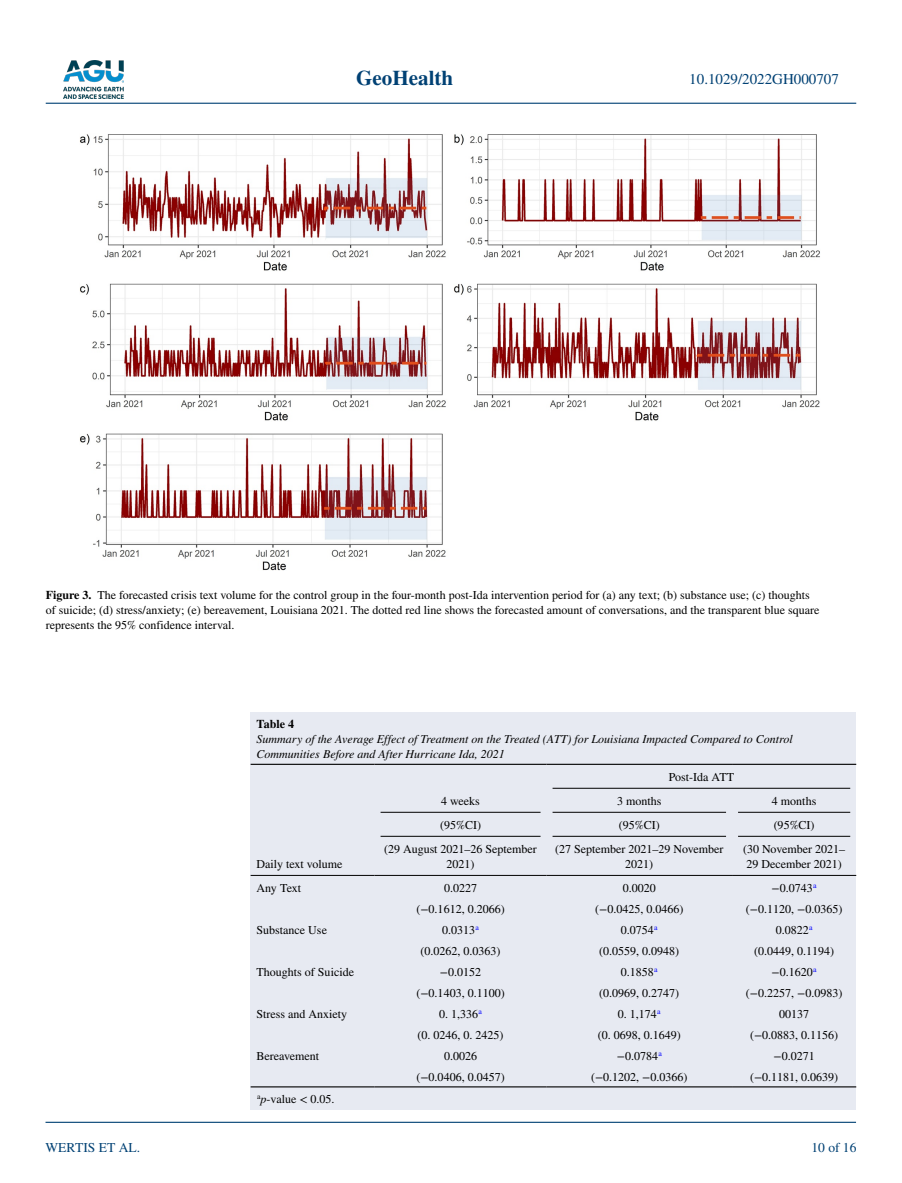
<style>
.page{position:relative;width:902px;height:1183px;background:#fff}
.page>*{position:absolute;margin:0;border:0;box-sizing:border-box;transform-origin:0 0}
.t1{font:700 21px "STIX";color:#004174}
.t2{font:15px "STIX";color:#004174}
.t3{font:13.5px "STIX";color:#004174}
.t4{font:12px/15px "STIX";color:#000}
.t5{font:italic 12px/15px "STIX";color:#000}
.t6{font:700 12px "STIX";color:#000}
.s1{font-weight:700}
.s2{font-style:italic}
</style>
<div class="page">
<img style="left:63px;top:60px;width:60px;height:39px">
<hr style="left:46px;top:103px;width:810px;height:1px;background:#004174">
<hr style="left:45px;top:1121px;width:810px;height:1px;background:#004174">
<img style="left:80px;top:134px;width:740px;height:436px">
<div style="left:250px;top:712px;width:606px;height:51px;background:#e7eaf2"></div>
<div style="left:250px;top:763px;width:606px;height:346px;background:#e7eaf2"></div>
<hr style="left:250px;top:763px;width:124px;height:1px;background:#000">
<hr style="left:250px;top:874px;width:124px;height:1px;background:#000">
<hr style="left:374px;top:763px;width:172px;height:1px;background:#000">
<hr style="left:546px;top:763px;width:186px;height:1px;background:#000">
<hr style="left:732px;top:763px;width:124px;height:1px;background:#000">
<hr style="left:374px;top:874px;width:172px;height:1px;background:#000">
<hr style="left:546px;top:874px;width:186px;height:1px;background:#000">
<hr style="left:732px;top:874px;width:124px;height:1px;background:#000">
<hr style="left:250px;top:1085px;width:124px;height:2px;background:#000">
<hr style="left:374px;top:1085px;width:172px;height:2px;background:#000">
<hr style="left:546px;top:1085px;width:186px;height:2px;background:#000">
<hr style="left:732px;top:1085px;width:124px;height:2px;background:#000">
<hr style="left:552px;top:787px;width:298px;height:1px;background:#000">
<hr style="left:380px;top:811px;width:160px;height:1px;background:#000">
<hr style="left:552px;top:811px;width:174px;height:1px;background:#000">
<hr style="left:738px;top:811px;width:112px;height:1px;background:#000">
<hr style="left:380px;top:835px;width:160px;height:1px;background:#000">
<hr style="left:552px;top:835px;width:174px;height:1px;background:#000">
<hr style="left:738px;top:835px;width:112px;height:1px;background:#000">
<h1 class="t1" style="left:356px;top:66px;width:98px">GeoHealth</h1>
<p class="t2" style="left:689px;top:69px;width:151px">10.1029/2022GH000707</p>
<p class="t4" style="left:46px;top:588px;width:775px"><span class="s1">Figure 3.</span> The forecasted crisis text volume for the control group in the four-month post-Ida intervention period for (a) any text; (b) substance use; (c) thoughts of suicide; (d) stress/anxiety; (e) bereavement, Louisiana 2021. The dotted red line shows the forecasted amount of conversations, and the transparent blue square represents the 95% confidence interval.</p>
<p class="t6" style="left:256px;top:716px;width:39px">Table 4</p>
<p class="t5" style="left:256px;top:730px;width:537px">Summary of the Average Effect of Treatment on the Treated (ATT) for Louisiana Impacted Compared to Control<br>Communities Before and After Hurricane Ida, 2021</p>
<p class="t4" style="left:668px;top:769px;width:67px">Post-Ida ATT</p>
<p class="t4" style="left:256px;top:856px;width:87px">Daily text volume</p>
<p class="t4" style="left:441px;top:793px;width:40px">4 weeks</p>
<p class="t4" style="left:617px;top:793px;width:46px">3 months</p>
<p class="t4" style="left:771px;top:793px;width:46px">4 months</p>
<p class="t4" style="left:440px;top:817px;width:42px">(95%CI)</p>
<p class="t4" style="left:618px;top:817px;width:42px">(95%CI)</p>
<p class="t4" style="left:773px;top:817px;width:42px">(95%CI)</p>
<p class="t4" style="left:384px;top:841px;width:154px;text-align:center">(29 August 2021–26 September<br>2021)</p>
<p class="t4" style="left:555px;top:841px;width:170px;text-align:center">(27 September 2021–29 November<br>2021)</p>
<p class="t4" style="left:743px;top:841px;width:103px">(30 November 2021–<br>29 December 2021)</p>
<p class="t3" style="left:45px;top:1138px;width:96px">WERTIS ET AL.</p>
<p class="t4" style="left:256px;top:880px;width:46px">Any Text</p>
<p class="t4" style="left:444px;top:880px;width:34px">0.0227</p>
<p class="t4" style="left:622px;top:880px;width:34px">0.0020</p>
<p class="t4" style="left:771px;top:880px;width:47px">−0.0743<sup>a</sup></p>
<p class="t4" style="left:416px;top:901px;width:90px">(−0.1612, 0.2066)</p>
<p class="t4" style="left:595px;top:901px;width:90px">(−0.0425, 0.0466)</p>
<p class="t4" style="left:745px;top:901px;width:98px">(−0.1120, −0.0365)</p>
<p class="t4" style="left:256px;top:922px;width:72px">Substance Use</p>
<p class="t4" style="left:442px;top:922px;width:38px">0.0313<sup>a</sup></p>
<p class="t4" style="left:621px;top:922px;width:38px">0.0754<sup>a</sup></p>
<p class="t4" style="left:775px;top:922px;width:38px">0.0822<sup>a</sup></p>
<p class="t4" style="left:420px;top:943px;width:81px">(0.0262, 0.0363)</p>
<p class="t4" style="left:599px;top:943px;width:81px">(0.0559, 0.0948)</p>
<p class="t4" style="left:754px;top:943px;width:81px">(0.0449, 0.1194)</p>
<p class="t4" style="left:256px;top:964px;width:99px">Thoughts of Suicide</p>
<p class="t4" style="left:440px;top:964px;width:43px">−0.0152</p>
<p class="t4" style="left:620px;top:964px;width:38px">0.1858<sup>a</sup></p>
<p class="t4" style="left:771px;top:964px;width:47px">−0.1620<sup>a</sup></p>
<p class="t4" style="left:416px;top:985px;width:90px">(−0.1403, 0.1100)</p>
<p class="t4" style="left:599px;top:985px;width:81px">(0.0969, 0.2747)</p>
<p class="t4" style="left:745px;top:985px;width:98px">(−0.2257, −0.0983)</p>
<p class="t4" style="left:256px;top:1006px;width:92px">Stress and Anxiety</p>
<p class="t4" style="left:439px;top:1006px;width:44px">0. 1,336<sup>a</sup></p>
<p class="t4" style="left:618px;top:1006px;width:44px">0. 1,174<sup>a</sup></p>
<p class="t4" style="left:779px;top:1006px;width:31px">00137</p>
<p class="t4" style="left:417px;top:1027px;width:87px">(0. 0246, 0. 2425)</p>
<p class="t4" style="left:597px;top:1027px;width:84px">(0. 0698, 0.1649)</p>
<p class="t4" style="left:750px;top:1027px;width:90px">(−0.0883, 0.1156)</p>
<p class="t4" style="left:256px;top:1048px;width:64px">Bereavement</p>
<p class="t4" style="left:444px;top:1048px;width:34px">0.0026</p>
<p class="t4" style="left:616px;top:1048px;width:47px">−0.0784<sup>a</sup></p>
<p class="t4" style="left:773px;top:1048px;width:43px">−0.0271</p>
<p class="t4" style="left:416px;top:1069px;width:90px">(−0.0406, 0.0457)</p>
<p class="t4" style="left:591px;top:1069px;width:98px">(−0.1202, −0.0366)</p>
<p class="t4" style="left:750px;top:1069px;width:90px">(−0.1181, 0.0639)</p>
<p class="t4" style="left:257px;top:1092px;width:79px"><sup>a</sup><span class="s2">p</span>-value &lt; 0.05.</p>
<p class="t3" style="left:811px;top:1138px;width:46px">10 of 16</p>
</div>
